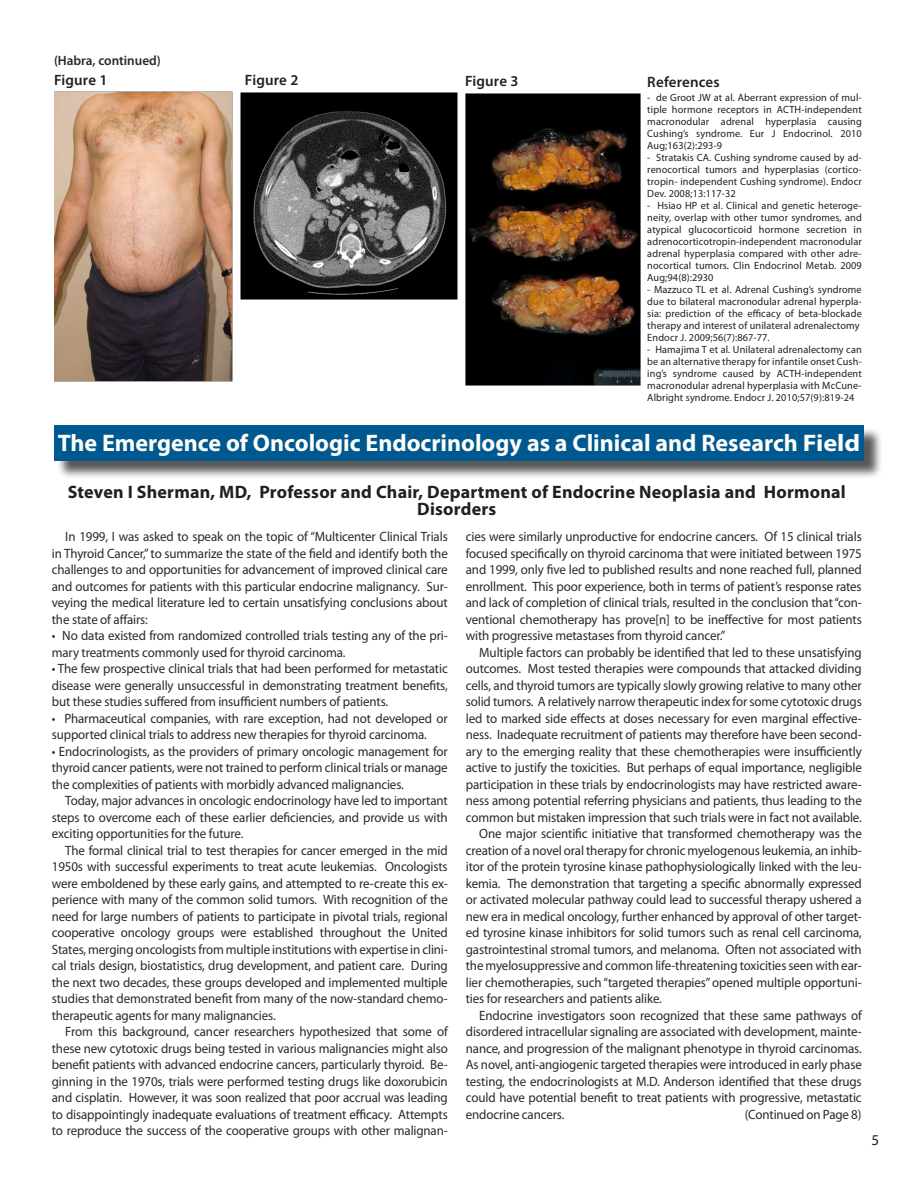
<style>
.page{position:relative;width:918px;height:1188px;background:#fff}
.page>*{position:absolute;margin:0;border:0;box-sizing:border-box;transform-origin:0 0}
.Myriad_Pro_10_13{font:700 24px "Myriad Pro";color:#fefdf7}
.Myriad_Pro_10_13-2{font:700 18px "Myriad Pro";letter-spacing:.01em;color:#231f20}
.Myriad_Pro_10_13-3{font:600 15px "Myriad Pro";letter-spacing:.01em;color:#231f20}
.t1{font:15px "Myriad Pro";color:#231f20}
.Myriad_Pro_10_13-4{font:13.5px/16.5px "Myriad Pro";letter-spacing:-.01em;color:#2b292a;text-align:justify;scale:.96 1}
.Myriad_Pro_10_13-5{font:600 13.5px "Myriad Pro";color:#2b292a}
.Myriad_Pro_10_13-6{font:10.5px/12px "Myriad Pro";letter-spacing:.01em;color:#231f20;text-align:justify}
</style>
<div class="page">
<img style="left:54px;top:91px;width:178px;height:290px">
<img style="left:240px;top:93px;width:218px;height:206px">
<img style="left:466px;top:93px;width:174px;height:293px">
<div style="left:56px;top:427px;width:827px;height:53px;background:#231f20;opacity:.75"></div>
<div style="left:54px;top:425px;width:810px;height:36px;background:#005890"></div>
<p class="Myriad_Pro_10_13-5" style="left:54px;top:52px;width:108px">(Habra, continued)</p>
<p class="Myriad_Pro_10_13-3" style="left:54px;top:71px;width:55px">Figure 1</p>
<p class="Myriad_Pro_10_13-3" style="left:245px;top:71px;width:55px">Figure 2</p>
<p class="Myriad_Pro_10_13-3" style="left:465px;top:72px;width:55px">Figure 3</p>
<p class="Myriad_Pro_10_13-3" style="left:647px;top:72px;width:74px">References</p>
<p class="Myriad_Pro_10_13-6" style="left:647px;top:91px;width:216px">- de Groot JW at al. Aberrant expression of mul&shy;tiple hormone receptors in ACTH-independent macronodular adrenal hyperplasia causing Cushing’s syndrome. Eur J Endocrinol. 2010<br>Aug;163(2):293-9</p>
<p class="Myriad_Pro_10_13-6" style="left:647px;top:151px;width:216px">- Stratakis CA. Cushing syndrome caused by ad&shy;renocortical tumors and hyperplasias (cortico&shy;tropin- independent Cushing syndrome). Endocr Dev. 2008;13:117-32</p>
<p class="Myriad_Pro_10_13-6" style="left:647px;top:199px;width:216px">- Hsiao HP et al. Clinical and genetic heteroge&shy;neity, overlap with other tumor syndromes, and atypical glucocorticoid hormone secretion in adrenocorticotropin-independent macronodular adrenal hyperplasia compared with other adre&shy;nocortical tumors. Clin Endocrinol Metab. 2009<br>Aug;94(8):2930</p>
<p class="Myriad_Pro_10_13-6" style="left:647px;top:283px;width:216px">- Mazzuco TL et al. Adrenal Cushing’s syndrome due to bilateral macronodular adrenal hyperpla&shy;sia: prediction of the efficacy of beta-blockade therapy and interest of unilateral adrenalectomy</p>
<p class="Myriad_Pro_10_13-6" style="left:647px;top:331px;width:124px">Endocr J. 2009;56(7):867-77.</p>
<p class="Myriad_Pro_10_13-6" style="left:647px;top:343px;width:216px">- Hamajima T et al. Unilateral adrenalectomy can be an alternative therapy for infantile onset Cush&shy;ing’s syndrome caused by ACTH-independent macronodular adrenal hyperplasia with McCune-Albright syndrome. Endocr J. 2010;57(9):819-24</p>
<p class="Myriad_Pro_10_13" style="left:58px;top:427px;width:804px">The Emergence of Oncologic Endocrinology as a Clinical and Research Field</p>
<p class="Myriad_Pro_10_13-2" style="left:68px;top:480px;width:780px">Steven I Sherman, MD, Professor and Chair, Department of Endocrine Neoplasia and Hormonal</p>
<p class="Myriad_Pro_10_13-2" style="left:417px;top:497px;width:81px">Disorders</p>
<p class="Myriad_Pro_10_13-4" style="left:52px;top:528px;width:414px;text-indent:14px">In 1999, I was asked to speak on the topic of “Multicenter Clinical Trials in Thyroid Cancer,” to summarize the state of the field and identify both the challenges to and opportunities for advancement of improved clinical care and outcomes for patients with this particular endocrine malignancy. Sur&shy;veying the medical literature led to certain unsatisfying conclusions about the state of affairs:</p>
<p class="Myriad_Pro_10_13-4" style="left:52px;top:627px;width:414px">• No data existed from randomized controlled trials testing any of the pri&shy;mary treatments commonly used for thyroid carcinoma.</p>
<p class="Myriad_Pro_10_13-4" style="left:52px;top:660px;width:414px">• The few prospective clinical trials that had been performed for metastatic disease were generally unsuccessful in demonstrating treatment benefits, but these studies suffered from insufficient numbers of patients.</p>
<p class="Myriad_Pro_10_13-4" style="left:52px;top:710px;width:414px">• Pharmaceutical companies, with rare exception, had not developed or supported clinical trials to address new therapies for thyroid carcinoma.</p>
<p class="Myriad_Pro_10_13-4" style="left:52px;top:743px;width:414px">• Endocrinologists, as the providers of primary oncologic management for thyroid cancer patients, were not trained to perform clinical trials or manage the complexities of patients with morbidly advanced malignancies.</p>
<p class="Myriad_Pro_10_13-4" style="left:52px;top:792px;width:414px;text-indent:14px">Today, major advances in oncologic endocrinology have led to important steps to overcome each of these earlier deficiencies, and provide us with exciting opportunities for the future.</p>
<p class="Myriad_Pro_10_13-4" style="left:52px;top:842px;width:414px;text-indent:14px">The formal clinical trial to test therapies for cancer emerged in the mid 1950s with successful experiments to treat acute leukemias. Oncologists were emboldened by these early gains, and attempted to re-create this ex&shy;perience with many of the common solid tumors. With recognition of the need for large numbers of patients to participate in pivotal trials, regional cooperative oncology groups were established throughout the United States, merging oncologists from multiple institutions with expertise in clini&shy;cal trials design, biostatistics, drug development, and patient care. During the next two decades, these groups developed and implemented multiple studies that demonstrated benefit from many of the now-standard chemo&shy;therapeutic agents for many malignancies.</p>
<p class="Myriad_Pro_10_13-4" style="left:52px;top:1023px;width:414px;text-indent:14px">From this background, cancer researchers hypothesized that some of these new cytotoxic drugs being tested in various malignancies might also benefit patients with advanced endocrine cancers, particularly thyroid. Be&shy;ginning in the 1970s, trials were performed testing drugs like doxorubicin and cisplatin. However, it was soon realized that poor accrual was leading to disappointingly inadequate evaluations of treatment efficacy. Attempts to reproduce the success of the cooperative groups with other malignan-</p>
<p class="Myriad_Pro_10_13-4" style="left:466px;top:528px;width:414px">cies were similarly unproductive for endocrine cancers. Of 15 clinical trials focused specifically on thyroid carcinoma that were initiated between 1975 and 1999, only five led to published results and none reached full, planned enrollment. This poor experience, both in terms of patient’s response rates and lack of completion of clinical trials, resulted in the conclusion that “con&shy;ventional chemotherapy has prove[n] to be ineffective for most patients with progressive metastases from thyroid cancer.”</p>
<p class="Myriad_Pro_10_13-4" style="left:466px;top:644px;width:414px;text-indent:14px">Multiple factors can probably be identified that led to these unsatisfying outcomes. Most tested therapies were compounds that attacked dividing cells, and thyroid tumors are typically slowly growing relative to many other solid tumors. A relatively narrow therapeutic index for some cytotoxic drugs led to marked side effects at doses necessary for even marginal effective&shy;ness. Inadequate recruitment of patients may therefore have been second&shy;ary to the emerging reality that these chemotherapies were insufficiently active to justify the toxicities. But perhaps of equal importance, negligible participation in these trials by endocrinologists may have restricted aware&shy;ness among potential referring physicians and patients, thus leading to the common but mistaken impression that such trials were in fact not available.</p>
<p class="Myriad_Pro_10_13-4" style="left:466px;top:825px;width:414px;text-indent:14px">One major scientific initiative that transformed chemotherapy was the creation of a novel oral therapy for chronic myelogenous leukemia, an inhib&shy;itor of the protein tyrosine kinase pathophysiologically linked with the leu&shy;kemia. The demonstration that targeting a specific abnormally expressed or activated molecular pathway could lead to successful therapy ushered a new era in medical oncology, further enhanced by approval of other target&shy;ed tyrosine kinase inhibitors for solid tumors such as renal cell carcinoma, gastrointestinal stromal tumors, and melanoma. Often not associated with the myelosuppressive and common life-threatening toxicities seen with ear&shy;lier chemotherapies, such “targeted therapies” opened multiple opportuni&shy;ties for researchers and patients alike.</p>
<p class="Myriad_Pro_10_13-4" style="left:466px;top:1007px;width:414px;text-indent:14px">Endocrine investigators soon recognized that these same pathways of disordered intracellular signaling are associated with development, mainte&shy;nance, and progression of the malignant phenotype in thyroid carcinomas.<br>As novel, anti-angiogenic targeted therapies were introduced in early phase testing, the endocrinologists at M.D. Anderson identified that these drugs could have potential benefit to treat patients with progressive, metastatic endocrine cancers.</p>
<p class="Myriad_Pro_10_13-4" style="left:745px;top:1106px;width:123px">(Continued on Page 8)</p>
<p class="t1" style="left:871px;top:1131px;width:9px">5</p>
</div>
